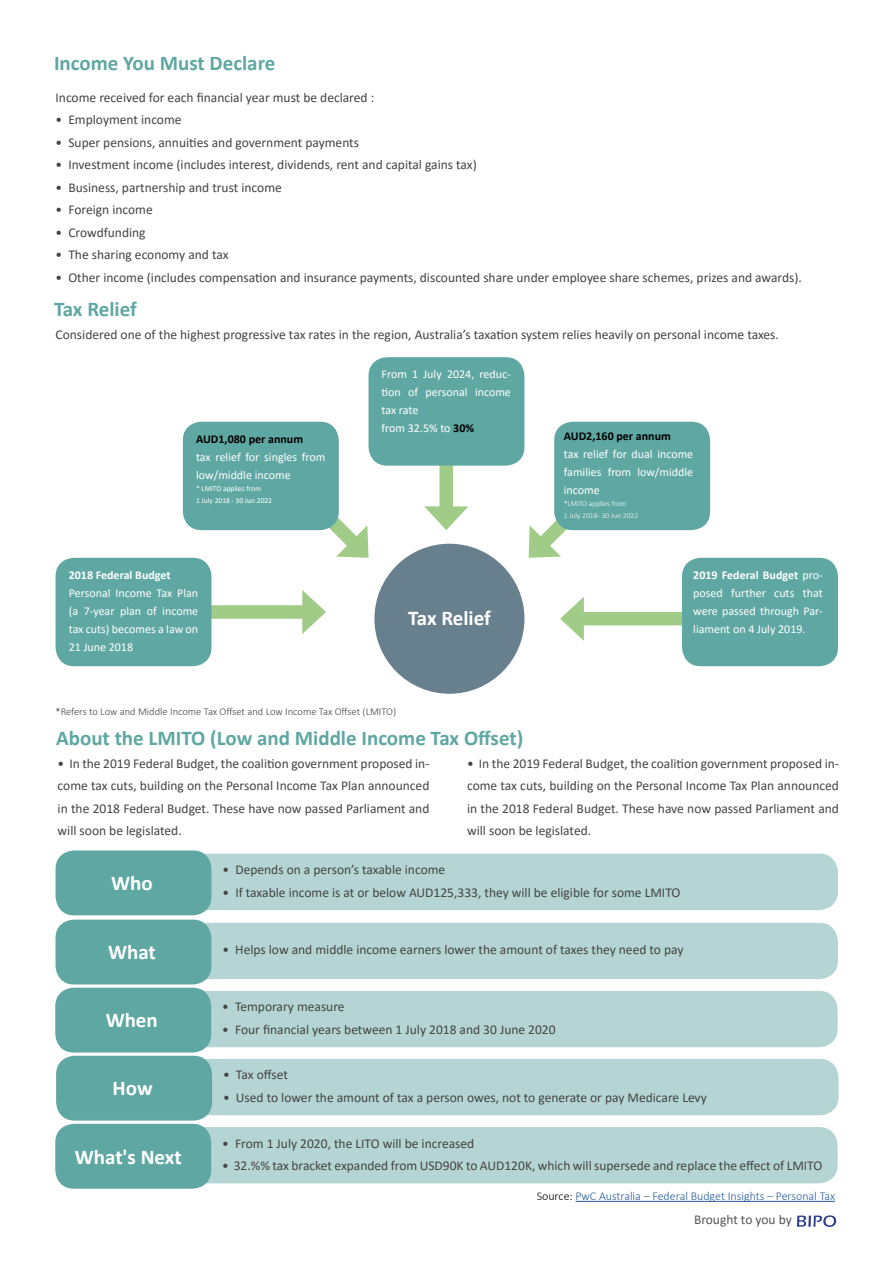
<style>
.page{position:relative;width:893px;height:1263px;background:#fff}
.page>*{position:absolute;margin:0;border:0;box-sizing:border-box;transform-origin:0 0}
.t1{font:700 21px "Calibri";color:#5fa7a2}
.t2{font:700 21px "Calibri";color:#fff}
.t3{font:13.5px/22.5px "Calibri";color:#454444;text-align:justify}
.t4{font:13.5px "Calibri";color:#565555}
.t5{font:12px/18px "Calibri";color:#fff;text-align:justify}
.t6{font:300 12px "Calibri";color:#275b9b}
.t7{font:700 12px "Calibri";color:#000}
.t8{font:700 12px "Calibri";color:#fff}
.t9{font:300 10.5px "Calibri";color:#454444}
.t10{font:7.5px/12px "Calibri";color:#fff}
.t11{font:300 7.5px/12px "Calibri";color:#fff}
.s1{font-weight:700;color:#000}
.s2{font-weight:700}
.s3{color:#000}
</style>
<div class="page">
<svg style="left:303px;top:516px;width:66px;height:42px"></svg>
<div style="left:183px;top:605px;width:129px;height:14px;background:#a1cc87"></div>
<svg style="left:302px;top:590px;width:24px;height:44px"></svg>
<svg style="left:528px;top:520px;width:66px;height:38px"></svg>
<div style="left:439px;top:374px;width:14px;height:142px;background:#a1cc87"></div>
<svg style="left:424px;top:506px;width:44px;height:24px"></svg>
<div style="left:574px;top:612px;width:142px;height:13px;background:#a1cc87"></div>
<svg style="left:560px;top:597px;width:24px;height:44px"></svg>
<div style="left:56px;top:558px;width:155px;height:107px;background:#5fa7a2;border-radius:18px"></div>
<div style="left:56px;top:558px;width:155px;height:108px;border:2px solid #5fa7a2;border-radius:18px"></div>
<div style="left:683px;top:558px;width:154px;height:107px;background:#5fa7a2;border-radius:18px"></div>
<div style="left:682px;top:558px;width:156px;height:108px;border:2px solid #5fa7a2;border-radius:18px"></div>
<div style="left:184px;top:422px;width:154px;height:107px;background:#5fa7a2;border-radius:18px"></div>
<div style="left:183px;top:422px;width:156px;height:108px;border:2px solid #5fa7a2;border-radius:18px"></div>
<div style="left:555px;top:422px;width:154px;height:107px;background:#5fa7a2;border-radius:18px"></div>
<div style="left:554px;top:422px;width:156px;height:108px;border:2px solid #5fa7a2;border-radius:18px"></div>
<div style="left:369px;top:358px;width:155px;height:107px;background:#5fa7a2;border-radius:18px"></div>
<div style="left:369px;top:357px;width:155px;height:109px;border:2px solid #5fa7a2;border-radius:18px"></div>
<div style="left:375px;top:544px;width:149px;height:149px;background:#687f8d;border-radius:50%"></div>
<div style="left:56px;top:851px;width:155px;height:63px;background:#5fa7a2;border-radius:18px"></div>
<div style="left:56px;top:850px;width:155px;height:65px;border:2px solid #5fa7a2;border-radius:18px"></div>
<div style="left:185px;top:854px;width:652px;height:55px;background:#b4d5d3;border-radius:18px"></div>
<div style="left:184px;top:854px;width:654px;height:56px;border:2px solid #5fa7a2;border-radius:18px"></div>
<div style="left:56px;top:920px;width:155px;height:64px;background:#5fa7a2;border-radius:18px"></div>
<div style="left:56px;top:919px;width:155px;height:65px;border:2px solid #5fa7a2;border-radius:18px"></div>
<div style="left:185px;top:923px;width:652px;height:55px;background:#b4d5d3;border-radius:18px"></div>
<div style="left:184px;top:923px;width:654px;height:56px;border:2px solid #5fa7a2;border-radius:18px"></div>
<div style="left:56px;top:988px;width:154px;height:64px;background:#5fa7a2;border-radius:18px"></div>
<div style="left:55px;top:988px;width:156px;height:64px;border:2px solid #5fa7a2;border-radius:18px"></div>
<div style="left:185px;top:991px;width:652px;height:55px;background:#b4d5d3;border-radius:18px"></div>
<div style="left:184px;top:991px;width:654px;height:56px;border:2px solid #5fa7a2;border-radius:18px"></div>
<div style="left:57px;top:1056px;width:154px;height:64px;background:#5fa7a2;border-radius:18px"></div>
<div style="left:56px;top:1056px;width:156px;height:64px;border:2px solid #5fa7a2;border-radius:18px"></div>
<div style="left:186px;top:1060px;width:652px;height:54px;background:#b4d5d3;border-radius:18px"></div>
<div style="left:185px;top:1059px;width:653px;height:56px;border:2px solid #5fa7a2;border-radius:18px"></div>
<div style="left:56px;top:1124px;width:154px;height:64px;background:#5fa7a2;border-radius:18px"></div>
<div style="left:55px;top:1124px;width:156px;height:65px;border:2px solid #5fa7a2;border-radius:18px"></div>
<div style="left:185px;top:1128px;width:652px;height:54px;background:#b4d5d3;border-radius:18px"></div>
<div style="left:184px;top:1127px;width:654px;height:56px;border:2px solid #5fa7a2;border-radius:18px"></div>
<img style="left:797px;top:1215px;width:39px;height:12px">
<hr style="left:575px;top:1201px;width:260px;height:1px;background:#275b9b">
<h1 class="t1" style="left:54px;top:50px;width:223px">Income You Must Declare</h1>
<p class="t3" style="left:56px;top:86px;width:320px">Income received for each financial year must be declared :</p>
<p class="t3" style="left:56px;top:108px;width:128px">• Employment income</p>
<p class="t3" style="left:56px;top:131px;width:305px">• Super pensions, annuities and government payments</p>
<p class="t3" style="left:56px;top:153px;width:423px">• Investment income (includes interest, dividends, rent and capital gains tax)</p>
<p class="t3" style="left:56px;top:176px;width:228px">• Business, partnership and trust income</p>
<p class="t3" style="left:56px;top:198px;width:99px">• Foreign income</p>
<p class="t3" style="left:56px;top:221px;width:92px">• Crowdfunding</p>
<p class="t3" style="left:56px;top:243px;width:174px">• The sharing economy and tax</p>
<p class="t3" style="left:56px;top:266px;width:748px">• Other income (includes compensation and insurance payments, discounted share under employee share schemes, prizes and awards).</p>
<h1 class="t1" style="left:54px;top:296px;width:84px">Tax Relief</h1>
<p class="t3" style="left:56px;top:323px;width:725px">Considered one of the highest progressive tax rates in the region, Australia’s taxation system relies heavily on personal income taxes.</p>
<p class="t7" style="left:196px;top:431px;width:109px">AUD1,080 per annum</p>
<p class="t5" style="left:196px;top:447px;width:131px">tax relief for singles from low/middle income</p>
<p class="t10" style="left:196px;top:482px;width:78px">* LMITO applies from<br>1 July 2018 - 30 Jun 2022</p>
<p class="t8" style="left:69px;top:567px;width:103px">2018 Federal Budget</p>
<p class="t5" style="left:69px;top:584px;width:131px">Personal Income Tax Plan (a 7-year plan of income tax cuts) becomes a law on 21 June 2018</p>
<p class="t5" style="left:381px;top:365px;width:131px;text-align:left">From 1 July 2024, reduc&shy;tion of personal income tax rate<br>from 32.5% to <span class="s1">30%</span></p>
<h1 class="t2" style="left:408px;top:605px;width:84px">Tax Relief</h1>
<p class="t9" style="left:56px;top:705px;width:342px">*Refers to Low and Middle Income Tax Offset and Low Income Tax Offset (LMITO)</p>
<p class="t7" style="left:564px;top:429px;width:109px">AUD2,160 per annum</p>
<p class="t5" style="left:564px;top:445px;width:131px">tax relief for dual income families from low/middle income</p>
<p class="t11" style="left:564px;top:498px;width:76px">*LMITO applies from<br>1 July 2018 - 30 Jun 2022</p>
<p class="t5" style="left:693px;top:566px;width:131px"><span class="s2">2019 Federal Budget</span> pro&shy;posed further cuts that were passed through Par&shy;liament on 4 July 2019.</p>
<h1 class="t1" style="left:56px;top:725px;width:469px">About the LMITO (Low and Middle Income Tax Offset)</h1>
<p class="t3" style="left:467px;top:751px;width:373px">• In the 2019 Federal Budget, the coalition government proposed in&shy;come tax cuts, building on the Personal Income Tax Plan announced in the 2018 Federal Budget. These have now passed Parliament and will soon be legislated.</p>
<h1 class="t2" style="left:111px;top:870px;width:43px">Who</h1>
<p class="t3" style="left:58px;top:751px;width:373px">• In the 2019 Federal Budget, the coalition government proposed in&shy;come tax cuts, building on the Personal Income Tax Plan announced in the 2018 Federal Budget. These have now passed Parliament and will soon be legislated.</p>
<p class="t3" style="left:223px;top:858px;width:224px">• Depends on a person’s taxable income</p>
<p class="t3" style="left:223px;top:880px;width:459px">• If taxable income is at or below AUD125,333, they will be eligible for some LMITO</p>
<h1 class="t2" style="left:108px;top:939px;width:49px">What</h1>
<p class="t3" style="left:222px;top:937px;width:463px">• Helps low and middle income earners lower the amount of taxes they need to pay</p>
<h1 class="t2" style="left:106px;top:1007px;width:54px">When</h1>
<h1 class="t2" style="left:112px;top:1075px;width:42px">How</h1>
<h1 class="t2" style="left:75px;top:1143px;width:108px">What's Next</h1>
<p class="t3" style="left:222px;top:995px;width:124px">• Temporary measure</p>
<p class="t3" style="left:222px;top:1018px;width:335px">• Four financial years between 1 July 2018 and 30 June 2020</p>
<p class="t3" style="left:223px;top:1063px;width:66px">• Tax offset</p>
<p class="t3" style="left:223px;top:1086px;width:485px">• Used to lower the amount of tax a person owes, not to generate or pay Medicare Levy</p>
<p class="t3" style="left:222px;top:1131px;width:254px">• From 1 July 2020, the LITO will be increased</p>
<p class="t3" style="left:222px;top:1154px;width:602px">• 32.%% tax bracket expanded from USD90K to AUD120K, which will supersede and replace the effect of LMITO</p>
<p class="t6" style="left:537px;top:1188px;width:300px"><span class="s3">Source:</span> PwC Australia – Federal Budget Insights – Personal Tax</p>
<p class="t4" style="left:694px;top:1210px;width:99px">Brought to you by</p>
</div>
